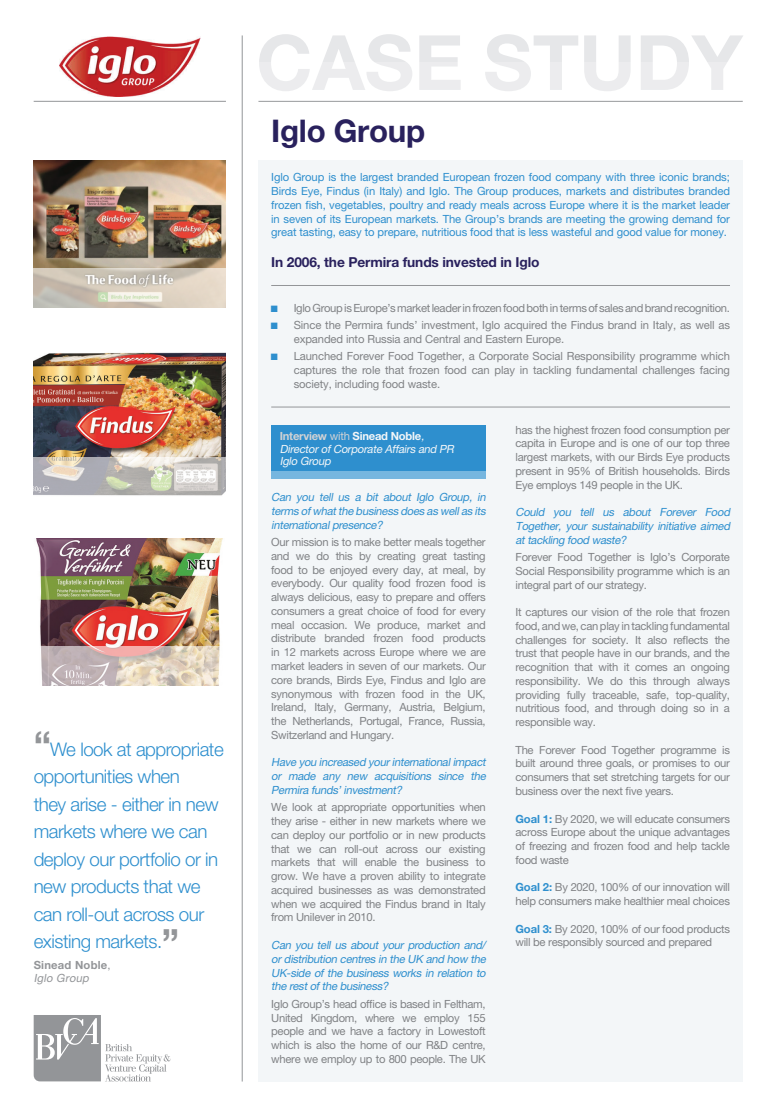
<style>
.page{position:relative;width:780px;height:1117px;background:#fff}
.page>*{position:absolute;margin:0;border:0;box-sizing:border-box;transform-origin:0 0}
.t1{font:700 76.25px "Helvetica Neue LT Pro";color:#e6e7e9}
.t2{font:700 31.25px "Helvetica Neue LT Pro";letter-spacing:-.01em;color:#29215d}
.t3{font:300 18.75px/27.5px "Helvetica Neue LT Pro";letter-spacing:-.025em;color:#2e8fce}
.t4{font:700 13.75px "Helvetica Neue LT Pro";letter-spacing:-.01em;color:#29215d}
.t5{font:11.25px/13.8px "Helvetica Neue LT Pro";letter-spacing:-.025em;color:#808285;text-align:justify}
.t6{font:italic 11.25px/13.8px "Helvetica Neue LT Pro";letter-spacing:-.025em;color:#2e8fce;text-align:justify}
.t7{font:11.25px/13.8px "Helvetica Neue LT Pro";letter-spacing:-.01em;color:#2e8fce;text-align:justify}
.t8{font:italic 11.25px/12.5px "Helvetica Neue LT Pro";color:#f3f6f8}
.t9{font:700 11.25px/13.5px "Helvetica Neue LT Pro";letter-spacing:.02em;color:#939598}
.s1{font-weight:700;font-size:37.5px;color:#939598}
.s2{font-weight:400}
.s3{font-weight:400;font-style:italic}
.s4{font-family:"Arial Narrow";font-size:13.75px;color:#2e8fce}
.s5{font-weight:700;font-style:normal;color:#d1d2d4}
.s6{font-style:normal;color:#d1d2d4}
.s7{font-weight:700;font-style:normal}
.s8{font-weight:700;color:#2e8fce}
</style>
<div class="page">
<hr style="left:258px;top:101px;width:484px;height:1px;background:#939598">
<hr style="left:242px;top:35px;width:1px;height:1046px;background:#939598">
<div style="left:258px;top:160px;width:484px;height:921px;background:#f3f6f8"></div>
<hr style="left:271px;top:285px;width:459px;height:1px;background:#939598">
<div style="left:271px;top:425px;width:214px;height:53px;background:#2e8fce"></div>
<div style="left:271px;top:471px;width:214px;height:7px;background:#76b6df"></div>
<hr style="left:34px;top:101px;width:192px;height:1px;background:#939598">
<img style="left:34px;top:160px;width:192px;height:108px">
<svg style="left:34px;top:268px;width:192px;height:39px;background:#d4cbbe"></svg>
<img style="left:34px;top:352px;width:192px;height:105px">
<svg style="left:34px;top:457px;width:192px;height:39px;background:#c7c6c1"></svg>
<img style="left:36px;top:538px;width:187px;height:108px">
<svg style="left:41px;top:646px;width:179px;height:39px;background:#d6c5bc"></svg>
<hr style="left:271px;top:406px;width:459px;height:1px;background:#939598">
<svg style="left:34px;top:1015px;width:136px;height:66px"></svg>
<img style="left:59px;top:36px;width:141px;height:61px">
<h3 class="t3" style="left:34px;top:734px;width:191px"><span class="s1">“</span>We look at appropriate opportunities when<br>they arise - either in new markets where we can deploy our portfolio or in new products that we can roll-out across our existing markets.<span class="s1">”</span></h3>
<p class="t9" style="left:34px;top:957px;width:79px">Sinead Noble<span class="s2">,<br></span><span class="s3">Iglo Group</span></p>
<h1 class="t1" style="left:256px;top:16px;width:488px">CASE STUDY</h1>
<h2 class="t2" style="left:271px;top:111px;width:155px">Iglo Group</h2>
<p class="t7" style="left:271px;top:170px;width:460px">Iglo Group is the largest branded European frozen food company with three iconic brands; Birds Eye, Findus (in Italy) and Iglo. The Group produces, markets and distributes branded frozen fish, vegetables, poultry and ready meals across Europe where it is the market leader in seven of its European markets. The Group’s brands are meeting the growing demand for great tasting, easy to prepare, nutritious food that is less wasteful and good value for money.</p>
<p class="t4" style="left:271px;top:253px;width:270px">In 2006, the Permira funds invested in Iglo</p>
<p class="t5" style="left:271px;top:300px;width:460px"><span class="s4">■</span> Iglo Group is Europe’s market leader in frozen food both in terms of sales and brand recognition.</p>
<p class="t5" style="left:294px;top:318px;width:438px;text-indent:-22px"><span class="s4">■</span> Since the Permira funds’ investment, Iglo acquired the Findus brand in Italy, as well as expanded into Russia and Central and Eastern Europe.</p>
<p class="t5" style="left:294px;top:349px;width:438px;text-indent:-22px"><span class="s4">■</span> Launched Forever Food Together, a Corporate Social Responsibility programme which captures the role that frozen food can play in tackling fundamental challenges facing society, including food waste.</p>
<p class="t8" style="left:280px;top:429px;width:178px"><span class="s5">Interview</span> <span class="s6">with</span> <span class="s7">Sinead Noble</span>,<br>DirectorofCorporate Affairs and PR<br>Iglo Group</p>
<p class="t6" style="left:271px;top:490px;width:218px">Can you tell us a bit about Iglo Group, in terms ofwhatthe business does as wellas its internationalpresence?</p>
<p class="t5" style="left:271px;top:535px;width:216px">Our mission is to make better meals together and we do this by creating great tasting food to be enjoyed every day, at meal, by everybody. Our quality food frozen food is always delicious, easy to prepare and offers consumers a great choice of food for every meal occasion. We produce, market and distribute branded frozen food products in 12 markets across Europe where we are market leaders in seven of our markets. Our core brands, Birds Eye, Findus and Iglo are synonymous with frozen food in the UK, Ireland, Italy, Germany, Austria, Belgium, the Netherlands, Portugal, France, Russia, Switzerland and Hungary.</p>
<p class="t6" style="left:271px;top:755px;width:218px">Have you increased yourinternationalimpact or made any new acquisitions since the Permira funds’investment?</p>
<p class="t5" style="left:271px;top:800px;width:216px">We look at appropriate opportunities when they arise - either in new markets where we can deploy our portfolio or in new products that we can roll-out across our existing markets that will enable the business to grow. We have a proven ability to integrate acquired businesses as was demonstrated when we acquired the Findus brand in Italy from Unilever in 2010.</p>
<p class="t6" style="left:271px;top:937px;width:218px">Can you tell us about your production and/ ordistribution centres in the UK and how the UK-side of the business works in relation to the restofthe business?</p>
<p class="t5" style="left:271px;top:996px;width:216px">Iglo Group’s head office is based in Feltham, United Kingdom, where we employ 155 people and we have a factory in Lowestoft which is also the home of our R&amp;D centre, where we employ up to 800 people. The UK</p>
<p class="t5" style="left:515px;top:422px;width:216px">has the highest frozen food consumption per capita in Europe and is one of our top three largest markets, with our Birds Eye products present in 95% of British households. Birds Eye employs 149 people in the UK.</p>
<p class="t6" style="left:515px;top:505px;width:218px">Could you tell us about Forever Food Together, your sustainability initiative aimed attackling food waste?</p>
<p class="t5" style="left:515px;top:550px;width:216px">Forever Food Together is Iglo’s Corporate Social Responsibility programme which is an integral part of our strategy.</p>
<p class="t5" style="left:515px;top:605px;width:216px">It captures our vision of the role that frozen food, and we, can play in tackling fundamental challenges for society. It also reflects the trust that people have in our brands, and the recognition that with it comes an ongoing responsibility. We do this through always providing fully traceable, safe, top-quality, nutritious food, and through doing so in a responsible way.</p>
<p class="t5" style="left:515px;top:742px;width:216px">The Forever Food Together programme is built around three goals, or promises to our consumers that set stretching targets for our business over the next five years.</p>
<p class="t5" style="left:515px;top:811px;width:216px"><span class="s8">Goal 1:</span> By 2020, we will educate consumers across Europe about the unique advantages of freezing and frozen food and help tackle food waste</p>
<p class="t5" style="left:515px;top:880px;width:216px"><span class="s8">Goal 2:</span> By 2020, 100% of our innovation will help consumers make healthier meal choices</p>
<p class="t5" style="left:515px;top:921px;width:216px"><span class="s8">Goal 3:</span> By 2020, 100% of our food products will be responsibly sourced and prepared</p>
</div>
